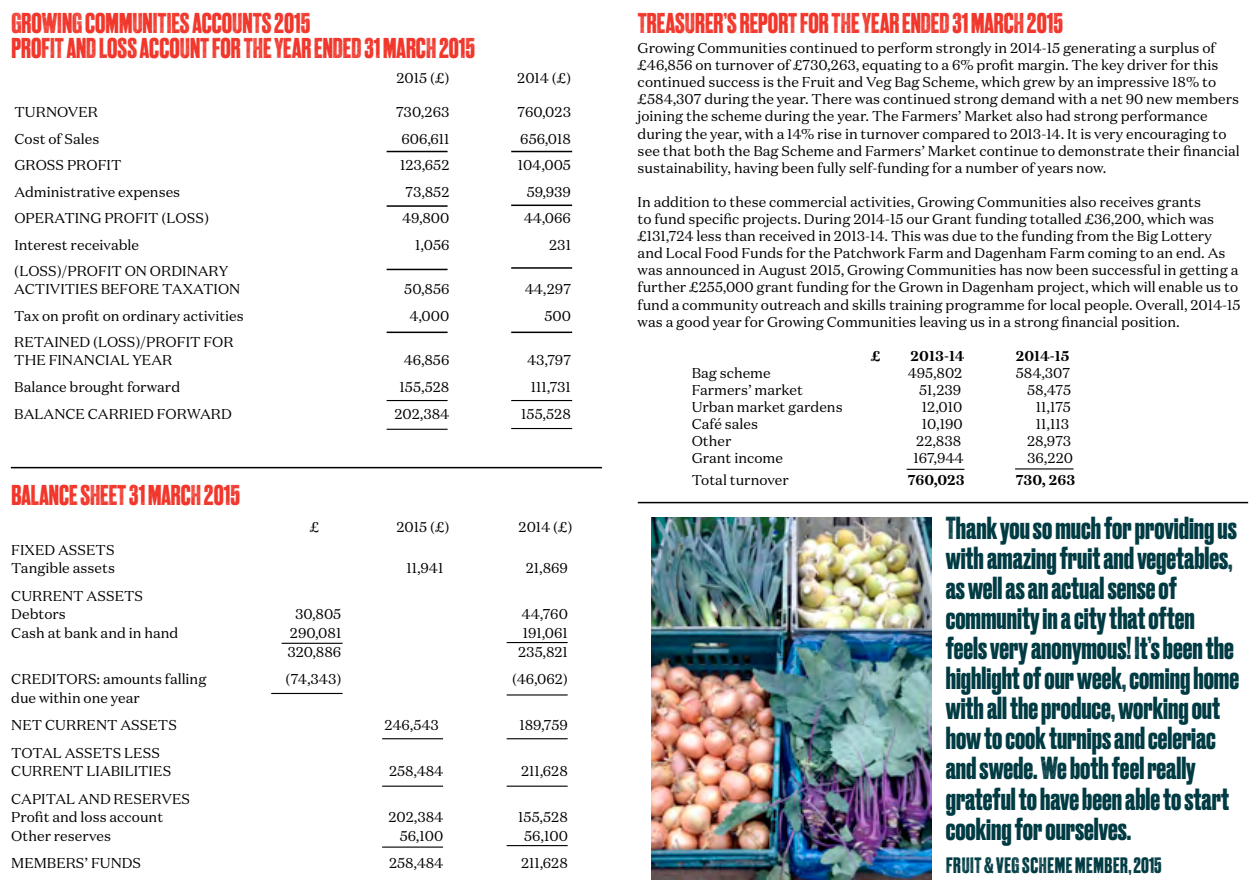
<style>
.page{position:relative;width:1259px;height:893px;background:#fff}
.page>*{position:absolute;margin:0;border:0;box-sizing:border-box;transform-origin:0 0}
.t1{font:700 30px/30px "GC DRUK Condensed";color:#003b43}
.t2{font:700 27px/25.5px "GC DRUK Condensed";color:#f1362b}
.t3{font:700 21px "GC DRUK Condensed";letter-spacing:.03em;color:#003b43}
.t4{font:14.25px/17.1px "Domaine Text";color:#000}
.t5{font:700 14.25px "Domaine Text";color:#000}
</style>
<div class="page">
<hr style="left:387px;top:151px;width:60px;height:1px;background:#000">
<hr style="left:511px;top:151px;width:61px;height:1px;background:#000">
<hr style="left:387px;top:205px;width:60px;height:2px;background:#000">
<hr style="left:511px;top:205px;width:61px;height:1px;background:#000">
<hr style="left:387px;top:269px;width:60px;height:1px;background:#000">
<hr style="left:511px;top:267px;width:61px;height:2px;background:#000">
<hr style="left:387px;top:332px;width:60px;height:1px;background:#000">
<hr style="left:511px;top:332px;width:61px;height:1px;background:#000">
<hr style="left:387px;top:400px;width:60px;height:1px;background:#000">
<hr style="left:511px;top:400px;width:61px;height:1px;background:#000">
<hr style="left:387px;top:429px;width:60px;height:1px;background:#000">
<hr style="left:511px;top:428px;width:61px;height:1px;background:#000">
<hr style="left:11px;top:467px;width:591px;height:1px;background:#000">
<hr style="left:282px;top:643px;width:60px;height:1px;background:#000">
<hr style="left:507px;top:642px;width:60px;height:1px;background:#000">
<hr style="left:507px;top:694px;width:60px;height:1px;background:#000">
<hr style="left:271px;top:693px;width:71px;height:1px;background:#000">
<hr style="left:382px;top:738px;width:61px;height:1px;background:#000">
<hr style="left:507px;top:738px;width:60px;height:1px;background:#000">
<hr style="left:382px;top:786px;width:61px;height:1px;background:#000">
<hr style="left:382px;top:846px;width:61px;height:2px;background:#000">
<hr style="left:507px;top:786px;width:60px;height:1px;background:#000">
<hr style="left:507px;top:845px;width:60px;height:1px;background:#000">
<hr style="left:638px;top:502px;width:610px;height:1px;background:#000">
<hr style="left:906px;top:469px;width:58px;height:1px;background:#000">
<hr style="left:1015px;top:468px;width:58px;height:1px;background:#000">
<img style="left:651px;top:517px;width:280px;height:363px">
<h2 class="t2" style="left:11px;top:9px;width:465px">GROWING COMMUNITIES ACCOUNTS 2015<br>PROFIT AND LOSS ACCOUNT FOR THE YEAR ENDED 31 MARCH 2015</h2>
<p class="t4" style="left:396px;top:70px;width:55px">2015 (£)</p>
<p class="t4" style="left:517px;top:70px;width:55px">2014 (£)</p>
<p class="t4" style="left:14px;top:104px;width:85px">TURNOVER</p>
<p class="t4" style="left:396px;top:104px;width:55px">730,263</p>
<p class="t4" style="left:517px;top:104px;width:55px">760,023</p>
<p class="t4" style="left:14px;top:130px;width:86px">Cost of Sales</p>
<p class="t4" style="left:401px;top:130px;width:49px">606,611</p>
<p class="t4" style="left:520px;top:130px;width:52px">656,018</p>
<p class="t4" style="left:14px;top:157px;width:109px">GROSS PROFIT</p>
<p class="t4" style="left:400px;top:157px;width:51px">123,652</p>
<p class="t4" style="left:518px;top:157px;width:55px">104,005</p>
<p class="t4" style="left:14px;top:183px;width:167px">Administrative expenses</p>
<p class="t4" style="left:405px;top:183px;width:45px">73,852</p>
<p class="t4" style="left:527px;top:183px;width:46px">59,939</p>
<p class="t4" style="left:14px;top:210px;width:196px">OPERATING PROFIT (LOSS)</p>
<p class="t4" style="left:402px;top:210px;width:49px">49,800</p>
<p class="t4" style="left:524px;top:210px;width:49px">44,066</p>
<p class="t4" style="left:14px;top:236px;width:126px">Interest receivable</p>
<p class="t4" style="left:415px;top:236px;width:36px">1,056</p>
<p class="t4" style="left:549px;top:236px;width:23px">231</p>
<p class="t4" style="left:14px;top:262px;width:227px;line-height:18px">(LOSS)/PROFIT ON ORDINARY<br>ACTIVITIES BEFORE TAXATION</p>
<p class="t4" style="left:404px;top:281px;width:47px">50,856</p>
<p class="t4" style="left:525px;top:281px;width:48px">44,297</p>
<p class="t4" style="left:14px;top:307px;width:231px">Tax on profit on ordinary activities</p>
<p class="t4" style="left:409px;top:307px;width:41px">4,000</p>
<p class="t4" style="left:544px;top:307px;width:28px">500</p>
<p class="t4" style="left:14px;top:333px;width:221px;line-height:18px">RETAINED (LOSS)/PROFIT FOR<br>THE FINANCIAL YEAR</p>
<p class="t4" style="left:404px;top:352px;width:47px">46,856</p>
<p class="t4" style="left:527px;top:352px;width:45px">43,797</p>
<p class="t4" style="left:14px;top:378px;width:167px">Balance brought forward</p>
<p class="t4" style="left:400px;top:378px;width:51px">155,528</p>
<p class="t4" style="left:531px;top:378px;width:42px">111,731</p>
<p class="t4" style="left:14px;top:405px;width:21px">Balance</p>
<p class="t4" style="left:88px;top:405px;width:11px">carried</p>
<p class="t4" style="left:157px;top:405px;width:12px">forward</p>
<p class="t4" style="left:394px;top:405px;width:56px">202,384</p>
<p class="t4" style="left:521px;top:405px;width:51px">155,528</p>
<h2 class="t2" style="left:11px;top:481px;width:230px">BALANCE SHEET 31 MARCH 2015</h2>
<p class="t4" style="left:11px;top:540px;width:105px;line-height:18.8px">FIXED ASSETS<br>Tangible assets</p>
<p class="t4" style="left:11px;top:586px;width:133px;line-height:18.8px">CURRENT ASSETS<br>Debtors</p>
<p class="t4" style="left:310px;top:518px;width:11px">£</p>
<p class="t4" style="left:396px;top:518px;width:55px">2015 (£)</p>
<p class="t4" style="left:518px;top:518px;width:55px">2014 (£)</p>
<p class="t4" style="left:406px;top:560px;width:38px">11,941</p>
<p class="t4" style="left:526px;top:560px;width:44px">21,869</p>
<p class="t4" style="left:295px;top:606px;width:48px">30,805</p>
<p class="t4" style="left:521px;top:606px;width:48px">44,760</p>
<p class="t4" style="left:11px;top:624px;width:168px">Cash at bank and in hand</p>
<p class="t4" style="left:290px;top:624px;width:53px">290,081</p>
<p class="t4" style="left:523px;top:624px;width:47px">191,061</p>
<p class="t4" style="left:287px;top:643px;width:55px">320,886</p>
<p class="t4" style="left:518px;top:643px;width:51px">235,821</p>
<p class="t4" style="left:11px;top:670px;width:197px">CREDITORS: amounts falling</p>
<p class="t4" style="left:285px;top:670px;width:57px">(74,343)</p>
<p class="t4" style="left:512px;top:670px;width:57px">(46,062)</p>
<p class="t4" style="left:11px;top:684px;width:167px;line-height:27.3px">due within one year<br>NET CURRENT ASSETS</p>
<p class="t4" style="left:384px;top:716px;width:56px">246,543</p>
<p class="t4" style="left:519px;top:716px;width:50px">189,759</p>
<p class="t4" style="left:11px;top:743px;width:161px;line-height:18.8px">TOTAL ASSETS LESS<br>CURRENT LIABILITIES</p>
<p class="t4" style="left:11px;top:789px;width:180px;line-height:18.8px">CAPITAL AND RESERVES<br>Profit and loss account</p>
<p class="t4" style="left:389px;top:762px;width:56px">258,484</p>
<p class="t4" style="left:521px;top:762px;width:48px">211,628</p>
<p class="t4" style="left:388px;top:808px;width:56px">202,384</p>
<p class="t4" style="left:518px;top:808px;width:51px">155,528</p>
<p class="t4" style="left:11px;top:827px;width:101px">Other reserves</p>
<p class="t4" style="left:400px;top:827px;width:45px">56,100</p>
<p class="t4" style="left:524px;top:827px;width:45px">56,100</p>
<p class="t4" style="left:11px;top:854px;width:131px">MEMBERS’ FUNDS</p>
<p class="t4" style="left:389px;top:854px;width:56px">258,484</p>
<p class="t4" style="left:521px;top:854px;width:48px">211,628</p>
<h2 class="t2" style="left:638px;top:9px;width:427px">TREASURER’S REPORT FOR THE YEAR ENDED 31 MARCH 2015</h2>
<p class="t4" style="left:637px;top:39px;width:604px">Growing Communities continued to perform strongly in 2014-15 generating a surplus of £46,856 on turnover of £730,263, equating to a 6% profit margin. The key driver for this continued success is the Fruit and Veg Bag Scheme, which grew by an impressive 18% to £584,307 during the year. There was continued strong demand with a net 90 new members joining the scheme during the year. The Farmers’ Market also had strong performance during the year, with a 14% rise in turnover compared to 2013-14. It is very encouraging to see that both the Bag Scheme and Farmers’ Market continue to demonstrate their financial sustainability, having been fully self-funding for a number of years now.</p>
<p class="t4" style="left:637px;top:193px;width:604px">In addition to these commercial activities, Growing Communities also receives grants<br>to fund specific projects. During 2014-15 our Grant funding totalled £36,200, which was £131,724 less than received in 2013-14. This was due to the funding from the Big Lottery and Local Food Funds for the Patchwork Farm and Dagenham Farm coming to an end. As was announced in August 2015, Growing Communities has now been successful in getting a further £255,000 grant funding for the Grown in Dagenham project, which will enable us to fund a community outreach and skills training programme for local people. Overall, 2014-15 was a good year for Growing Communities leaving us in a strong financial position.</p>
<p class="t5" style="left:871px;top:347px;width:11px">£</p>
<p class="t5" style="left:910px;top:347px;width:55px">2013-14</p>
<p class="t5" style="left:1015px;top:347px;width:55px">2014-15</p>
<p class="t4" style="left:691px;top:364px;width:81px">Bag scheme</p>
<p class="t4" style="left:907px;top:364px;width:56px">495,802</p>
<p class="t4" style="left:1015px;top:364px;width:56px">584,307</p>
<p class="t4" style="left:691px;top:381px;width:113px">Farmers’ market</p>
<p class="t4" style="left:919px;top:381px;width:44px">51,239</p>
<p class="t4" style="left:1027px;top:381px;width:46px">58,475</p>
<p class="t4" style="left:691px;top:398px;width:152px">Urban market gardens</p>
<p class="t4" style="left:922px;top:398px;width:42px">12,010</p>
<p class="t4" style="left:1035px;top:398px;width:37px">11,175</p>
<p class="t4" style="left:691px;top:416px;width:68px">Café sales</p>
<p class="t4" style="left:922px;top:416px;width:42px">10,190</p>
<p class="t4" style="left:1035px;top:416px;width:35px">11,113</p>
<p class="t4" style="left:691px;top:433px;width:41px">Other</p>
<p class="t4" style="left:916px;top:433px;width:47px">22,838</p>
<p class="t4" style="left:1027px;top:433px;width:46px">28,973</p>
<p class="t4" style="left:691px;top:450px;width:93px">Grant income</p>
<p class="t4" style="left:913px;top:450px;width:52px">167,944</p>
<p class="t4" style="left:1027px;top:450px;width:47px">36,220</p>
<p class="t4" style="left:691px;top:471px;width:99px">Total turnover</p>
<p class="t5" style="left:907px;top:470px;width:59px">760,023</p>
<p class="t5" style="left:1015px;top:470px;width:61px">730, 263</p>
<p class="t1" style="left:945px;top:512px;width:295px">Thank you so much for providing us with amazing fruit and vegetables, as well as an actual sense of community in a city that often feels very anonymous! It’s been the highlight of our week, coming home with all the produce, working out how to cook turnips and celeriac and swede. We both feel really grateful to have been able to start cooking for ourselves.</p>
<h3 class="t3" style="left:946px;top:850px;width:217px">fruit &amp; Veg Scheme member, 2015</h3>
</div>
